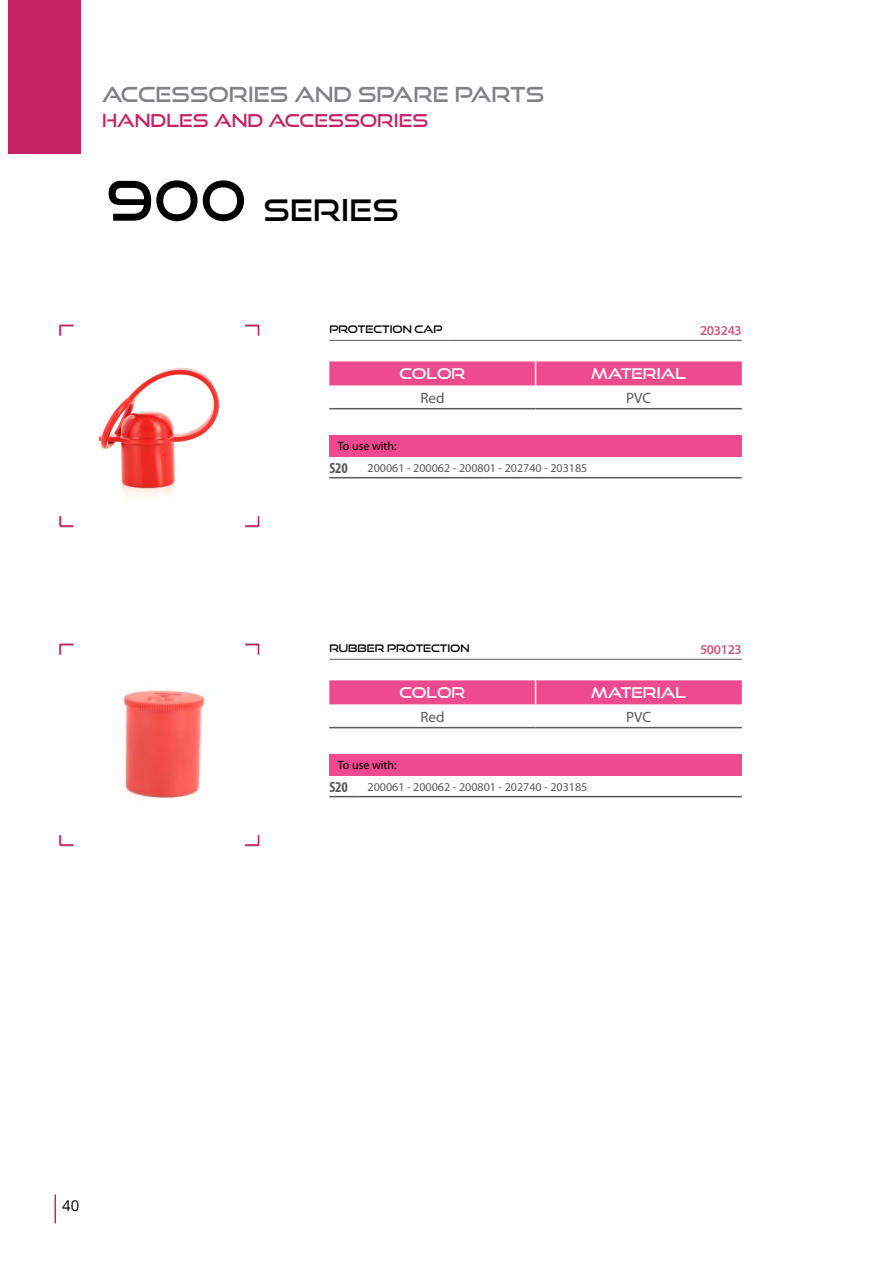
<style>
.page{position:relative;width:893px;height:1263px;background:#fff}
.page>*{position:absolute;margin:0;border:0;box-sizing:border-box;transform-origin:0 0}
.t1{font:30px "Good Times Rg";letter-spacing:.01em;color:#000}
.t2{font:21px "Good Times Rg";color:#808285}
.t3{font:18px "Good Times Rg";color:#c72266}
.t4{font:15px "Good Times Rg";color:#fff}
.t5{font:15px "Myriad Pro";color:#58595b}
.t6{font:700 condensed 15px "Myriad Pro";color:#58595b}
.t7{font:15px "Open Sans";color:#000}
.t8{font:600 13.5px "Myriad Pro";letter-spacing:-.025em;color:#cf597c}
.t9{font:12px "Myriad Pro";color:#58595b}
.t10{font:12px "Myriad Pro";color:#000}
.t11{font:10.5px "Good Times Rg";color:#000}
.s1{font-size:54.75px}
</style>
<div class="page">
<svg style="left:55px;top:1194px;width:1px;height:29px"></svg>
<div style="left:9px;top:0;width:72px;height:153px;background:#c72266"></div>
<img style="left:58px;top:324px;width:202px;height:204px">
<hr style="left:329px;top:340px;width:119px;height:1px;background:#58595b">
<hr style="left:448px;top:340px;width:294px;height:1px;background:#58595b">
<img style="left:75px;top:344px;width:169px;height:163px">
<div style="left:329px;top:361px;width:413px;height:24px;background:#ee4a8f"></div>
<hr style="left:329px;top:408px;width:207px;height:1px;background:#58595b">
<hr style="left:536px;top:408px;width:206px;height:1px;background:#58595b">
<div style="left:329px;top:435px;width:413px;height:21px;background:#ee4a8f"></div>
<hr style="left:329px;top:477px;width:30px;height:1px;background:#58595b">
<hr style="left:359px;top:477px;width:383px;height:1px;background:#58595b">
<img style="left:58px;top:643px;width:202px;height:204px">
<hr style="left:329px;top:659px;width:213px;height:1px;background:#58595b">
<hr style="left:542px;top:659px;width:200px;height:1px;background:#58595b">
<img style="left:64px;top:670px;width:193px;height:164px">
<div style="left:329px;top:680px;width:413px;height:24px;background:#ee4a8f"></div>
<hr style="left:329px;top:727px;width:207px;height:1px;background:#58595b">
<hr style="left:536px;top:727px;width:206px;height:1px;background:#58595b">
<div style="left:329px;top:754px;width:413px;height:21px;background:#ee4a8f"></div>
<hr style="left:329px;top:796px;width:30px;height:1px;background:#58595b">
<hr style="left:359px;top:796px;width:383px;height:1px;background:#58595b">
<p class="t2" style="left:102px;top:81px;width:444px">ACCESSORIES AND SPARE PARTS</p>
<p class="t3" style="left:102px;top:110px;width:328px">HANDLES AND ACCESSORIES</p>
<p class="t1" style="left:106px;top:191px;width:294px"><span class="s1">900</span> SERIES</p>
<p class="t11" style="left:329px;top:323px;width:115px">PROTECTION CAP</p>
<p class="t8" style="left:700px;top:323px;width:43px">203243</p>
<p class="t4" style="left:399px;top:365px;width:67px">COLOR</p>
<p class="t4" style="left:591px;top:365px;width:97px">MATERIAL</p>
<p class="t5" style="left:420px;top:389px;width:26px">Red</p>
<p class="t5" style="left:626px;top:389px;width:27px">PVC</p>
<p class="t10" style="left:338px;top:440px;width:60px">To use with:</p>
<p class="t6" style="left:329px;top:458px;width:20px">S20</p>
<p class="t9" style="left:368px;top:461px;width:221px">200061 - 200062 - 200801 - 202740 - 203185</p>
<p class="t11" style="left:329px;top:642px;width:142px">RUBBER PROTECTION</p>
<p class="t8" style="left:700px;top:642px;width:43px">500123</p>
<p class="t4" style="left:399px;top:684px;width:67px">COLOR</p>
<p class="t4" style="left:591px;top:684px;width:97px">MATERIAL</p>
<p class="t5" style="left:420px;top:708px;width:26px">Red</p>
<p class="t5" style="left:626px;top:708px;width:27px">PVC</p>
<p class="t10" style="left:338px;top:759px;width:60px">To use with:</p>
<p class="t6" style="left:329px;top:777px;width:20px">S20</p>
<p class="t9" style="left:368px;top:780px;width:221px">200061 - 200062 - 200801 - 202740 - 203185</p>
<p class="t7" style="left:62px;top:1195px;width:19px">40</p>
</div>
